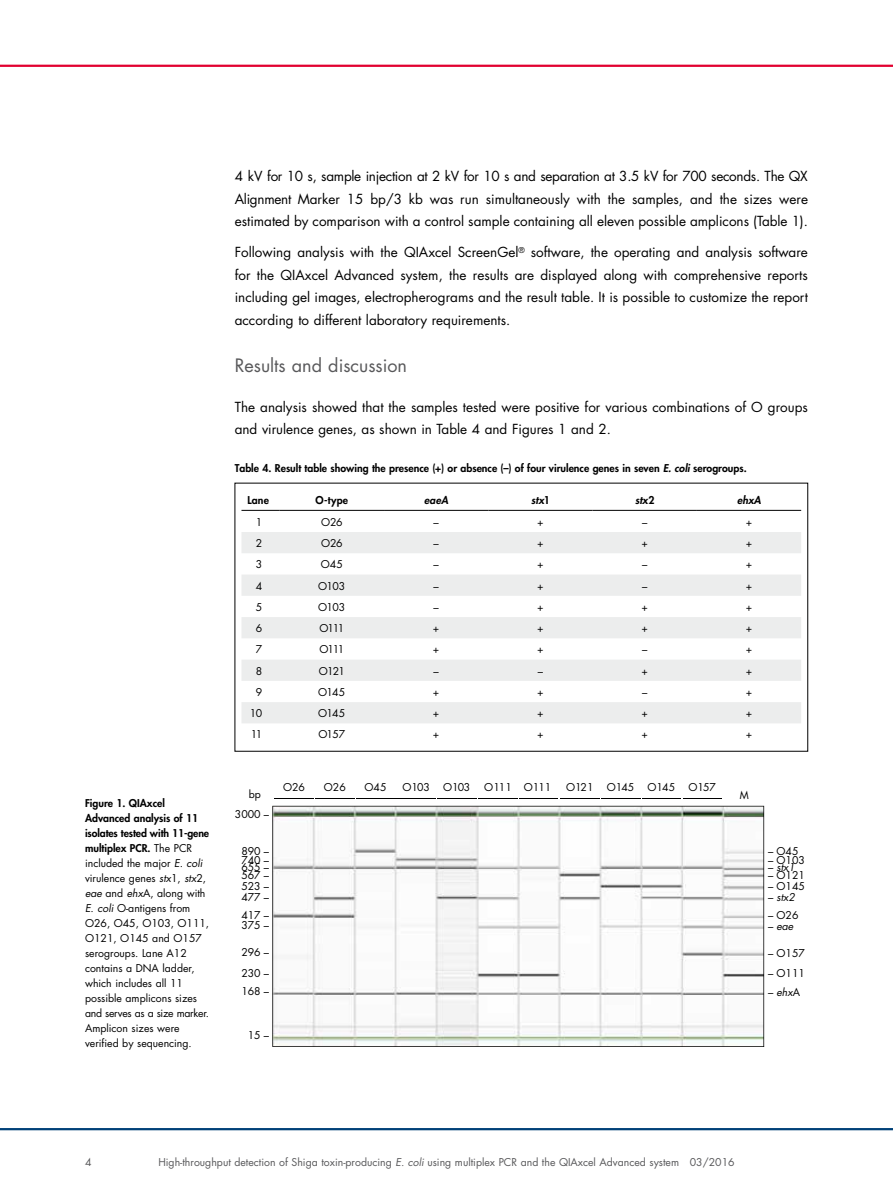
<style>
.page{position:relative;width:893px;height:1191px;background:#fff}
.page>*{position:absolute;margin:0;border:0;box-sizing:border-box;transform-origin:0 0}
.t1{font:18px "Futura Std";color:#58585a}
.t2{font:13.5px/22.5px "Futura Std";color:#000;text-align:justify}
.t3{font:10.5px/15px "Futura Std";color:#000}
.t4{font:800 10.5px "Futura Std";color:#000}
.t5{font:10.5px "Futura Std";color:#58585a}
.t6{font:italic 10.5px "Futura Std";color:#000}
.t7{font:italic 800 10.5px "Futura Std";letter-spacing:.005em;color:#000}
.t8{font:10.5px "Futura Std";color:#000;scale:.95 1}
.s1{font-style:italic}
.s2{font-weight:800}
.s3{font-style:normal}
</style>
<div class="page">
<hr style="left:0;top:65px;width:893px;height:2px;background:#e20030">
<hr style="left:0;top:1128px;width:893px;height:2px;background:#004178">
<svg style="left:242px;top:532px;width:559px;height:191px;fill:#eceded"></svg>
<hr style="left:241px;top:510px;width:39px;height:1px;background:#000">
<hr style="left:280px;top:510px;width:104px;height:1px;background:#000">
<hr style="left:384px;top:510px;width:104px;height:1px;background:#000">
<hr style="left:488px;top:510px;width:105px;height:1px;background:#000">
<hr style="left:593px;top:510px;width:104px;height:1px;background:#000">
<hr style="left:697px;top:510px;width:104px;height:1px;background:#000">
<svg style="left:272px;top:806px;width:492px;height:241px"></svg>
<hr style="left:315px;top:797px;width:39px;height:1px;background:#000">
<hr style="left:274px;top:797px;width:40px;height:1px;background:#000">
<hr style="left:397px;top:797px;width:39px;height:1px;background:#000">
<hr style="left:356px;top:797px;width:39px;height:1px;background:#000">
<hr style="left:683px;top:797px;width:38px;height:1px;background:#000">
<hr style="left:642px;top:797px;width:38px;height:1px;background:#000">
<hr style="left:601px;top:797px;width:39px;height:1px;background:#000">
<hr style="left:560px;top:797px;width:39px;height:1px;background:#000">
<hr style="left:519px;top:797px;width:39px;height:1px;background:#000">
<hr style="left:479px;top:797px;width:39px;height:1px;background:#000">
<hr style="left:437px;top:797px;width:40px;height:1px;background:#000">
<p class="t2" style="left:235px;top:165px;width:575px">4 kV for 10 s, sample injection at 2 kV for 10 s and separation at 3.5 kV for 700 seconds. The QX Alignment Marker 15 bp/3 kb was run simultaneously with the samples, and the sizes were estimated by comparison with a control sample containing all eleven possible amplicons (Table 1).</p>
<p class="t2" style="left:235px;top:241px;width:575px">Following analysis with the QIAxcel ScreenGel<sup>®</sup> software, the operating and analysis software for the QIAxcel Advanced system, the results are displayed along with comprehensive reports including gel images, electropherograms and the result table. It is possible to customize the report according to different laboratory requirements.</p>
<h1 class="t1" style="left:235px;top:354px;width:174px">Results and discussion</h1>
<p class="t2" style="left:235px;top:396px;width:575px">The analysis showed that the samples tested were positive for various combinations of O groups and virulence genes, as shown in Table 4 and Figures 1 and 2.</p>
<p class="t4" style="left:235px;top:462px;width:514px">Table 4. Result table showing the presence (+) or absence (–) of four virulence genes in seven <span class="s1">E. coli</span> serogroups.</p>
<p class="t3" style="left:85px;top:795px;width:126px"><span class="s2">Figure 1. QIAxcel<br>Advanced analysis of 11 isolates tested with 11-gene multiplex PCR.</span> The PCR included the major <span class="s1">E. coli </span>virulence genes <span class="s1">stx</span>1, <span class="s1">stx</span>2, <span class="s1">eae</span> and <span class="s1">ehx</span>A, along with<br><span class="s1">E. coli</span> O-antigens from<br>O26, O45, O103, O111,<br>O121, O145 and O157 serogroups. Lane A12 contains a DNA ladder, which includes all 11 possible amplicons sizes and serves as a size marker.<br>Amplicon sizes were verified by sequencing.</p>
<p class="t4" style="left:247px;top:494px;width:23px">Lane</p>
<p class="t4" style="left:316px;top:494px;width:34px">O-type</p>
<p class="t7" style="left:424px;top:494px;width:25px">eaeA</p>
<p class="t7" style="left:531px;top:494px;width:20px">stx<span class="s3">1</span></p>
<p class="t7" style="left:635px;top:494px;width:21px">stx<span class="s3">2</span></p>
<p class="t7" style="left:737px;top:494px;width:26px">ehxA</p>
<p class="t3" style="left:256px;top:514px;width:8px">1</p>
<p class="t3" style="left:321px;top:514px;width:23px">O26</p>
<p class="t3" style="left:434px;top:514px;width:7px">–</p>
<p class="t3" style="left:537px;top:514px;width:8px">+</p>
<p class="t3" style="left:642px;top:514px;width:7px">–</p>
<p class="t3" style="left:746px;top:514px;width:8px">+</p>
<p class="t3" style="left:256px;top:536px;width:8px">2</p>
<p class="t3" style="left:321px;top:536px;width:23px">O26</p>
<p class="t3" style="left:434px;top:536px;width:7px">–</p>
<p class="t3" style="left:537px;top:536px;width:8px">+</p>
<p class="t3" style="left:641px;top:536px;width:8px">+</p>
<p class="t3" style="left:746px;top:536px;width:8px">+</p>
<p class="t3" style="left:256px;top:557px;width:8px">3</p>
<p class="t3" style="left:321px;top:557px;width:24px">O45</p>
<p class="t3" style="left:434px;top:557px;width:7px">–</p>
<p class="t3" style="left:537px;top:557px;width:8px">+</p>
<p class="t3" style="left:642px;top:557px;width:7px">–</p>
<p class="t3" style="left:746px;top:557px;width:8px">+</p>
<p class="t3" style="left:256px;top:578px;width:8px">4</p>
<p class="t3" style="left:318px;top:578px;width:29px">O103</p>
<p class="t3" style="left:433px;top:578px;width:7px">–</p>
<p class="t3" style="left:537px;top:578px;width:8px">+</p>
<p class="t3" style="left:642px;top:578px;width:7px">–</p>
<p class="t3" style="left:746px;top:578px;width:8px">+</p>
<p class="t3" style="left:256px;top:599px;width:8px">5</p>
<p class="t3" style="left:318px;top:599px;width:29px">O103</p>
<p class="t3" style="left:433px;top:599px;width:7px">–</p>
<p class="t3" style="left:537px;top:599px;width:8px">+</p>
<p class="t3" style="left:641px;top:599px;width:8px">+</p>
<p class="t3" style="left:746px;top:599px;width:8px">+</p>
<p class="t3" style="left:256px;top:621px;width:8px">6</p>
<p class="t3" style="left:319px;top:621px;width:26px">O111</p>
<p class="t3" style="left:433px;top:621px;width:8px">+</p>
<p class="t3" style="left:537px;top:621px;width:8px">+</p>
<p class="t3" style="left:641px;top:621px;width:8px">+</p>
<p class="t3" style="left:746px;top:621px;width:8px">+</p>
<p class="t3" style="left:256px;top:642px;width:8px">7</p>
<p class="t3" style="left:319px;top:642px;width:26px">O111</p>
<p class="t3" style="left:433px;top:642px;width:8px">+</p>
<p class="t3" style="left:537px;top:642px;width:8px">+</p>
<p class="t3" style="left:642px;top:642px;width:7px">–</p>
<p class="t3" style="left:746px;top:642px;width:8px">+</p>
<p class="t3" style="left:256px;top:663px;width:8px">8</p>
<p class="t3" style="left:319px;top:663px;width:28px">O121</p>
<p class="t3" style="left:433px;top:663px;width:7px">–</p>
<p class="t3" style="left:538px;top:663px;width:7px">–</p>
<p class="t3" style="left:641px;top:663px;width:8px">+</p>
<p class="t3" style="left:746px;top:663px;width:8px">+</p>
<p class="t3" style="left:256px;top:684px;width:8px">9</p>
<p class="t3" style="left:318px;top:684px;width:29px">O145</p>
<p class="t3" style="left:433px;top:684px;width:8px">+</p>
<p class="t3" style="left:537px;top:684px;width:8px">+</p>
<p class="t3" style="left:642px;top:684px;width:7px">–</p>
<p class="t3" style="left:746px;top:684px;width:8px">+</p>
<p class="t3" style="left:250px;top:706px;width:14px">10</p>
<p class="t3" style="left:318px;top:706px;width:29px">O145</p>
<p class="t3" style="left:433px;top:706px;width:8px">+</p>
<p class="t3" style="left:537px;top:706px;width:8px">+</p>
<p class="t3" style="left:641px;top:706px;width:8px">+</p>
<p class="t3" style="left:746px;top:706px;width:8px">+</p>
<p class="t3" style="left:251px;top:727px;width:13px">11</p>
<p class="t3" style="left:318px;top:727px;width:28px">O157</p>
<p class="t3" style="left:433px;top:727px;width:8px">+</p>
<p class="t3" style="left:537px;top:727px;width:8px">+</p>
<p class="t3" style="left:641px;top:727px;width:8px">+</p>
<p class="t3" style="left:746px;top:727px;width:8px">+</p>
<p class="t3" style="left:249px;top:787px;width:14px">bp</p>
<p class="t3" style="left:283px;top:780px;width:23px">O26</p>
<p class="t3" style="left:324px;top:780px;width:23px">O26</p>
<p class="t3" style="left:364px;top:780px;width:23px">O45</p>
<p class="t3" style="left:403px;top:780px;width:29px">O103</p>
<p class="t3" style="left:443px;top:780px;width:29px">O103</p>
<p class="t3" style="left:484px;top:780px;width:68px">O111 O111</p>
<p class="t3" style="left:566px;top:780px;width:29px">O121</p>
<p class="t3" style="left:607px;top:780px;width:29px">O145</p>
<p class="t3" style="left:648px;top:780px;width:29px">O145</p>
<p class="t3" style="left:689px;top:780px;width:29px">O157</p>
<p class="t8" style="left:740px;top:788px;width:11px">M</p>
<p class="t3" style="left:235px;top:807px;width:36px">3000 –</p>
<p class="t3" style="left:241px;top:843px;width:29px">890 –</p>
<p class="t3" style="left:241px;top:852px;width:29px">740 –</p>
<p class="t3" style="left:241px;top:860px;width:29px">655 –</p>
<p class="t3" style="left:241px;top:868px;width:29px">567 –</p>
<p class="t3" style="left:768px;top:844px;width:32px">– O45</p>
<p class="t3" style="left:768px;top:852px;width:38px">– O103</p>
<p class="t6" style="left:768px;top:860px;width:28px"><span class="s3">–</span> stx1</p>
<p class="t3" style="left:768px;top:867px;width:38px">– O121</p>
<p class="t3" style="left:241px;top:878px;width:29px">523 –</p>
<p class="t3" style="left:768px;top:878px;width:38px">– O145</p>
<p class="t3" style="left:241px;top:890px;width:29px">477 –</p>
<p class="t6" style="left:768px;top:890px;width:28px"><span class="s3">–</span> stx2</p>
<p class="t3" style="left:241px;top:908px;width:29px">417 –</p>
<p class="t3" style="left:768px;top:907px;width:32px">– O26</p>
<p class="t3" style="left:241px;top:918px;width:29px">375 –</p>
<p class="t6" style="left:768px;top:919px;width:27px"><span class="s3">–</span> eae</p>
<p class="t3" style="left:241px;top:944px;width:29px">296 –</p>
<p class="t3" style="left:768px;top:945px;width:38px">– O157</p>
<p class="t3" style="left:241px;top:965px;width:29px">230 –</p>
<p class="t3" style="left:768px;top:965px;width:38px">– O111</p>
<p class="t3" style="left:241px;top:984px;width:29px">168 –</p>
<p class="t6" style="left:768px;top:985px;width:34px"><span class="s3">–</span> ehx<span class="s3">A</span></p>
<p class="t3" style="left:248px;top:1027px;width:23px">15 –</p>
<p class="t5" style="left:85px;top:1155px;width:8px">4</p>
<p class="t5" style="left:158px;top:1155px;width:578px">High-throughput detection of Shiga toxin-producing <span class="s1">E. coli</span> using multiplex PCR and the QIAxcel Advanced system 03/2016</p>
</div>
